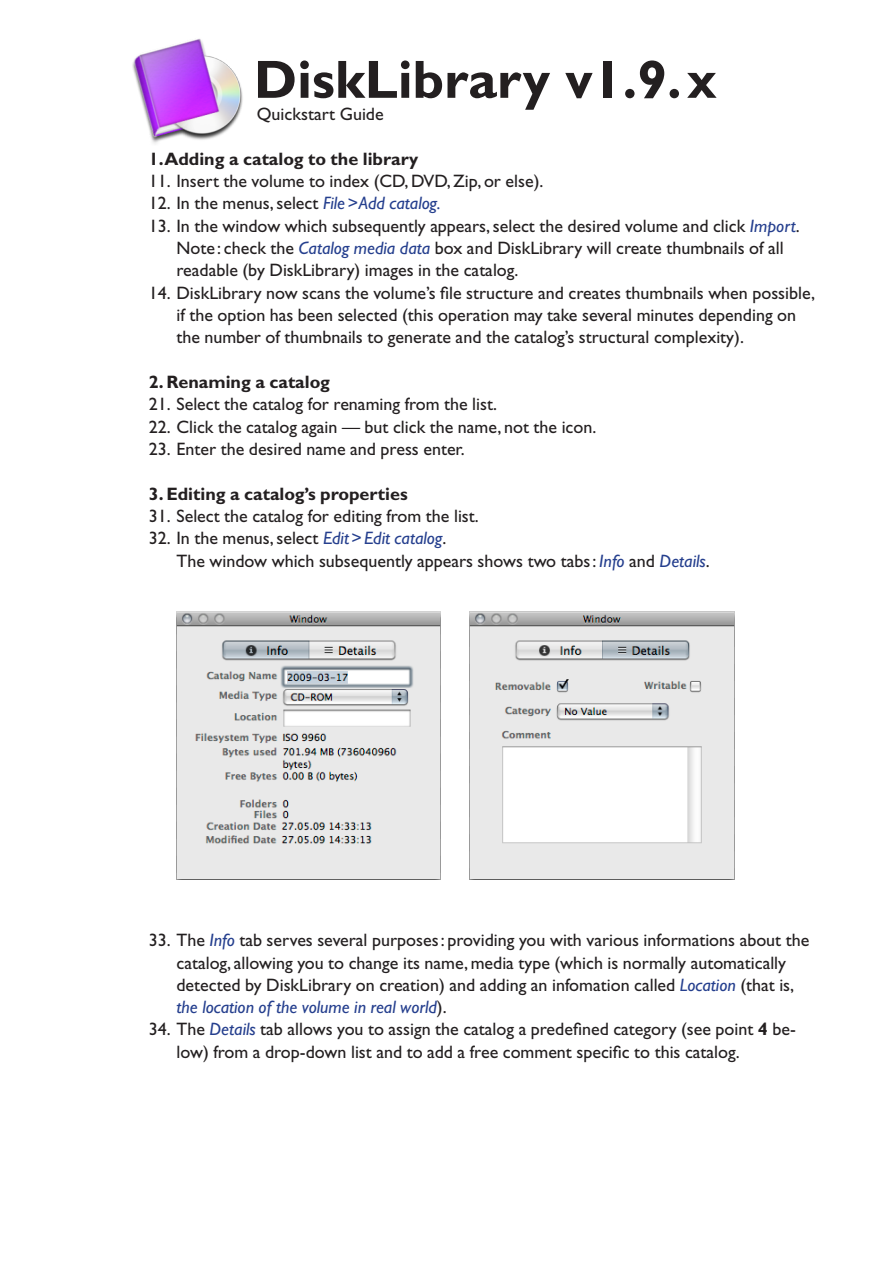
<style>
.page{position:relative;width:893px;height:1263px;background:#fff}
.page>*{position:absolute;margin:0;border:0;box-sizing:border-box;transform-origin:0 0}
.head_ultra{font:700 54px "Gill Sans";color:#231f20}
.liste{font:18px/22.4px "Gill Sans";color:#231f20}
.liste_last_item{font:18px/22.4px "Gill Sans";color:#231f20}
.head{font:700 18px "Gill Sans";color:#231f20}
.s1{font-style:italic;color:#253f8e}
.s2{font-weight:700}
</style>
<div class="page">
<img style="left:132px;top:38px;width:111px;height:106px">
<img style="left:176px;top:611px;width:265px;height:268px">
<img style="left:470px;top:611px;width:264px;height:268px">
<p class="head_ultra" style="left:254px;top:47px;width:464px">DiskLibrary v1.9.x</p>
<p class="liste" style="left:257px;top:103px;width:128px">Quickstart Guide</p>
<p class="head" style="left:149px;top:148px;width:271px">1.Adding a catalog to the library</p>
<p class="liste" style="left:149px;top:170px;width:396px">11. Insert the volume to index (CD, DVD, Zip, or else).</p>
<p class="liste" style="left:149px;top:192px;width:294px">12. In the menus, select <span class="s1">File&gt;Add catalog.</span></p>
<p class="liste" style="left:149px;top:215px;width:652px">13. In the window which subsequently appears, select the desired volume and click <span class="s1">Import</span>.</p>
<p class="liste" style="left:176px;top:237px;width:609px">Note : check the <span class="s1">Catalog media data</span> box and DiskLibrary will create thumbnails of all readable (by DiskLibrary) images in the catalog.</p>
<p class="liste_last_item" style="left:176px;top:282px;width:640px;text-indent:-28px">14. DiskLibrary now scans the volume’s file structure and creates thumbnails when possible, if the option has been selected (this operation may take several minutes depending on the number of thumbnails to generate and the catalog’s structural complexity).</p>
<p class="head" style="left:149px;top:371px;width:183px">2. Renaming a catalog</p>
<p class="liste" style="left:149px;top:393px;width:350px">21. Select the catalog for renaming from the list.</p>
<p class="liste" style="left:149px;top:416px;width:449px">22. Click the catalog again — but click the name, not the icon.</p>
<p class="liste_last_item" style="left:149px;top:438px;width:318px">23. Enter the desired name and press enter.</p>
<p class="head" style="left:149px;top:483px;width:260px">3. Editing a catalog’s properties</p>
<p class="liste" style="left:149px;top:505px;width:331px">31. Select the catalog for editing from the list.</p>
<p class="liste_last_item" style="left:176px;top:527px;width:535px;text-indent:-28px">32. In the menus, select <span class="s1">Edit&gt;Edit catalog</span>.<br>The window which subsequently appears shows two tabs: <span class="s1">Info</span> and <span class="s1">Details</span>.</p>
<p class="liste" style="left:176px;top:929px;width:634px;text-indent:-28px">33. The <span class="s1">Info</span> tab serves several purposes: providing you with various informations about the catalog, allowing you to change its name, media type (which is normally automatically detected by DiskLibrary on creation) and adding an infomation called <span class="s1">Location</span> (that is, <span class="s1">the location of the volume in real world</span>).</p>
<p class="liste_last_item" style="left:176px;top:1018px;width:621px;text-indent:-28px">34. The <span class="s1">Details</span> tab allows you to assign the catalog a predefined category (see point <span class="s2">4</span> be&shy;low) from a drop-down list and to add a free comment specific to this catalog.</p>
</div>
